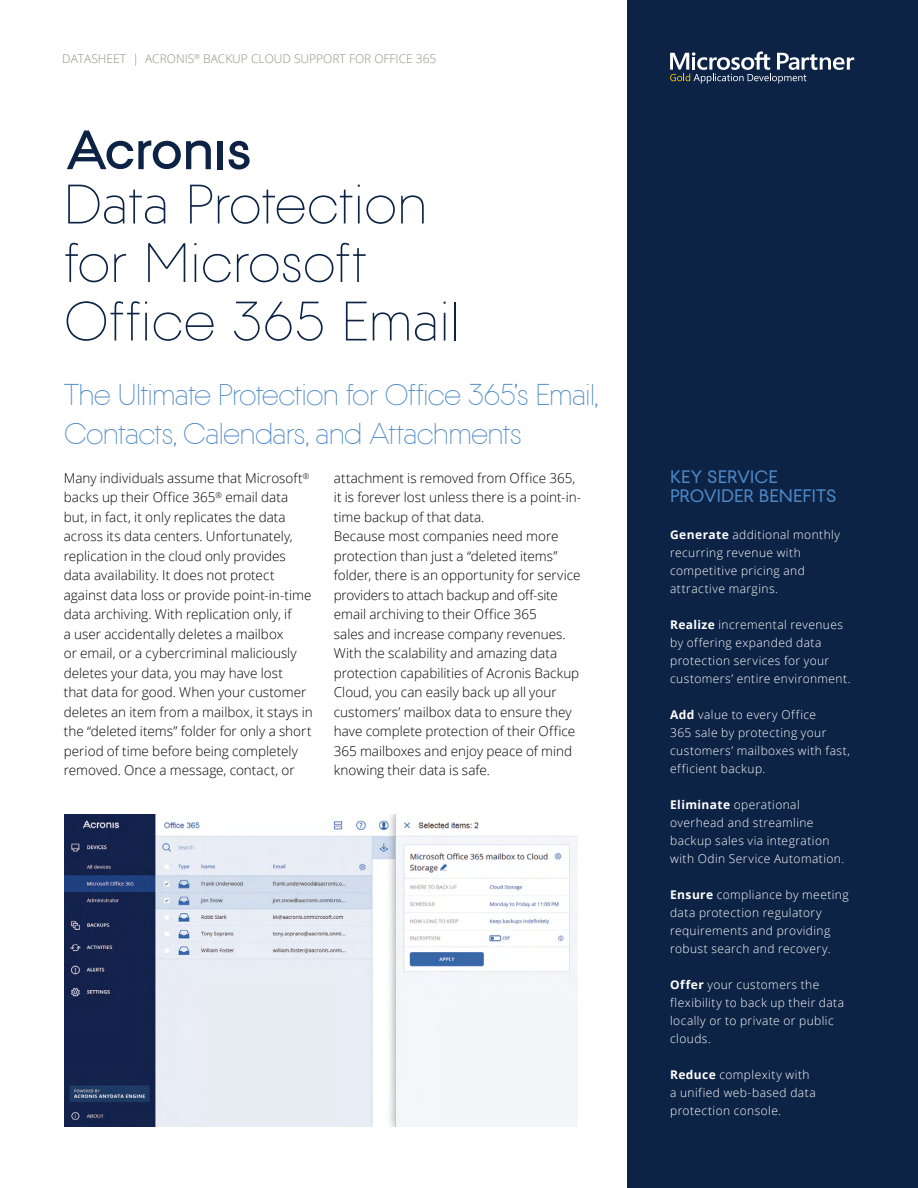
<style>
.page{position:relative;width:918px;height:1188px;background:#fff}
.page>*{position:absolute;margin:0;border:0;box-sizing:border-box;transform-origin:0 0}
.t1{font:300 55.5px/58.5px "Acronis";color:#0d2345}
.t2{font:300 30px/39px "Acronis";letter-spacing:-.035em;color:#4e8ac9}
.t3{font:18px/19.5px "Acronis";letter-spacing:-.005em;color:#4e8ac9}
.t4{font:300 13.5px/19.5px "Open Sans";color:#000}
.t5{font:300 12px/18px "Open Sans";letter-spacing:.035em;color:#fff}
.t6{font:300 12px "Open Sans";color:#918e87}
.s1{font-weight:700}
</style>
<div class="page">
<div style="left:627px;top:0;width:291px;height:1188px;background:#0d2345"></div>
<div style="left:218px;top:141px;width:5px;height:28px;background:#0d2345"></div>
<svg style="left:228px;top:141px;width:22px;height:28px"></svg>
<svg style="left:67px;top:130px;width:144px;height:39px"></svg>
<img style="left:64px;top:814px;width:514px;height:313px">
<svg style="left:670px;top:52px;width:184px;height:31px"></svg>
<p class="t6" style="left:62px;top:51px;width:376px">DATASHEET | ACRONIS<sup>®</sup> BACKUP CLOUD SUPPORT FOR OFFICE 365</p>
<h1 class="t1" style="left:64px;top:176px;width:397px">Data Protection for Microsoft<br>Office 365 Email</h1>
<h2 class="t2" style="left:64px;top:376px;width:536px">The Ultimate Protection for Office 365’s Email,<br>Contacts, Calendars, and Attachments</h2>
<p class="t4" style="left:64px;top:468px;width:250px">Many individuals assume that Microsoft<sup>® </sup>backs up their Office 365<sup>®</sup> email data but, in fact, it only replicates the data across its data centers. Unfortunately, replication in the cloud only provides data availability. It does not protect against data loss or provide point-in-time data archiving. With replication only, if<br>a user accidentally deletes a mailbox<br>or email, or a cybercriminal maliciously deletes your data, you may have lost<br>that data for good. When your customer deletes an item from a mailbox, it stays in the “deleted items” folder for only a short period of time before being completely removed. Once a message, contact, or</p>
<p class="t4" style="left:334px;top:468px;width:249px">attachment is removed from Office 365, it is forever lost unless there is a point-in&shy;time backup of that data.<br>Because most companies need more protection than just a “deleted items” folder, there is an opportunity for service providers to attach backup and off-site email archiving to their Office 365<br>sales and increase company revenues.<br>With the scalability and amazing data protection capabilities of Acronis Backup Cloud, you can easily back up all your customers’ mailbox data to ensure they have complete protection of their Office 365 mailboxes and enjoy peace of mind knowing their data is safe.</p>
<h3 class="t3" style="left:670px;top:467px;width:168px">KEY SERVICE<br>PROVIDER BENEFITS</h3>
<p class="t5" style="left:670px;top:525px;width:171px"><span class="s1">Generate</span> additional monthly recurring revenue with competitive pricing and attractive margins.</p>
<p class="t5" style="left:670px;top:615px;width:182px"><span class="s1">Realize</span> incremental revenues by offering expanded data protection services for your customers’ entire environment.</p>
<p class="t5" style="left:670px;top:705px;width:181px"><span class="s1">Add</span> value to every Office<br>365 sale by protecting your customers’ mailboxes with fast, efficient backup.</p>
<p class="t5" style="left:670px;top:795px;width:176px"><span class="s1">Eliminate</span> operational overhead and streamline backup sales via integration with Odin Service Automation.</p>
<p class="t5" style="left:670px;top:885px;width:180px"><span class="s1">Ensure</span> compliance by meeting data protection regulatory requirements and providing robust search and recovery.</p>
<p class="t5" style="left:670px;top:975px;width:176px"><span class="s1">Offer</span> your customers the flexibility to back up their data locally or to private or public clouds.</p>
<p class="t5" style="left:670px;top:1065px;width:147px"><span class="s1">Reduce</span> complexity with a unified web-based data protection console.</p>
</div>
